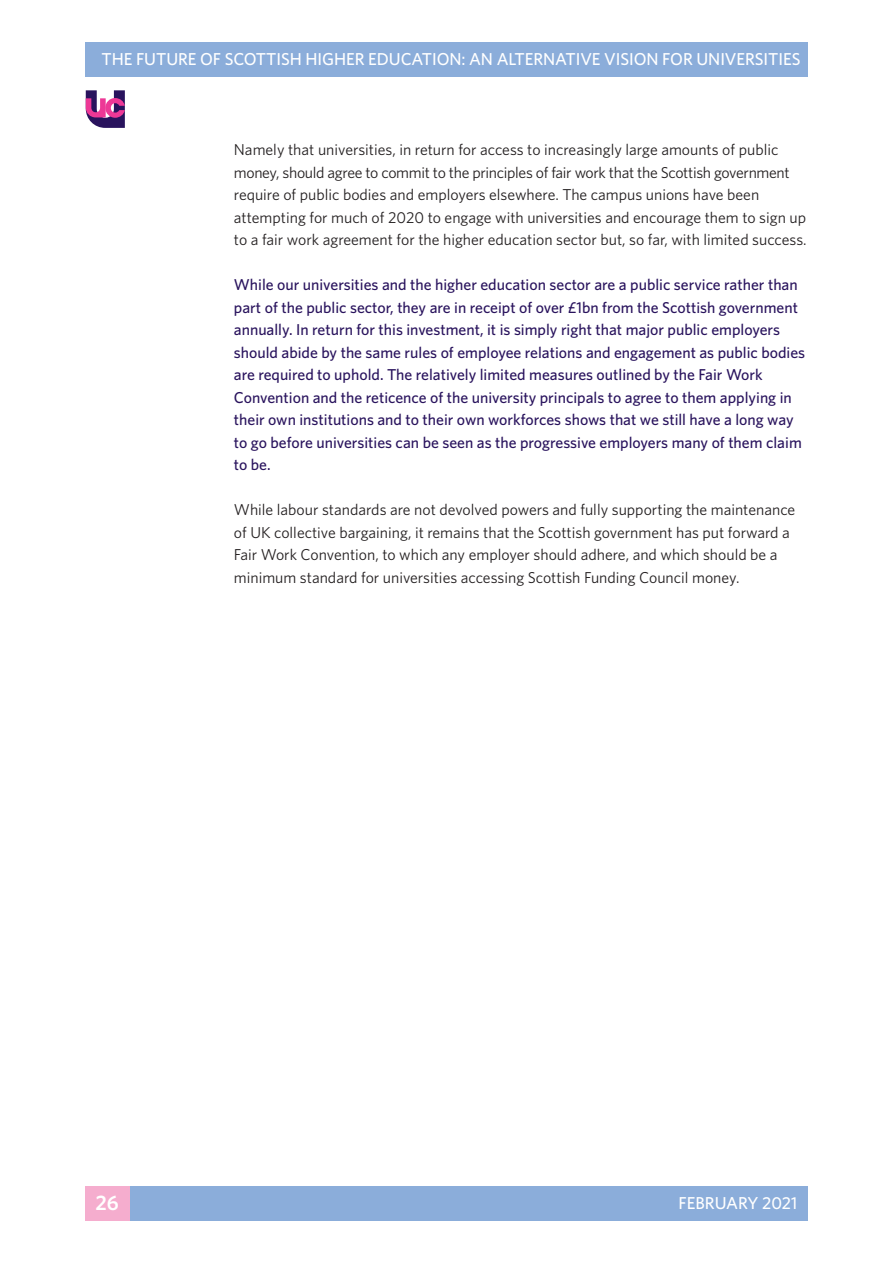
<style>
.page{position:relative;width:893px;height:1263px;background:#fff}
.page>*{position:absolute;margin:0;border:0;box-sizing:border-box;transform-origin:0 0}
.t1{font:600 21px "Whitney";color:#fff}
.t2{font:500 17.25px "Whitney";letter-spacing:-.005em;color:#fff}
.t3{font:15.75px/22.5px "Whitney";color:#231f20}
.t4{font:500 15.75px/22.5px "Whitney";color:#29135d}
</style>
<div class="page">
<div style="left:85px;top:43px;width:723px;height:34px;background:#8badda"></div>
<div style="left:134px;top:1186px;width:674px;height:34px;background:#8badda"></div>
<div style="left:85px;top:1186px;width:44px;height:34px;background:#f5adce"></div>
<svg style="left:86px;top:90px;width:39px;height:38px"></svg>
<p class="t2" style="left:102px;top:49px;width:700px">THE FUTURE OF SCOTTISH HIGHER EDUCATION: AN ALTERNATIVE VISION FOR UNIVERSITIES</p>
<p class="t3" style="left:234px;top:138px;width:574px">Namely that universities, in return for access to increasingly large amounts of public money, should agree to commit to the principles of fair work that the Scottish government require of public bodies and employers elsewhere. The campus unions have been attempting for much of 2020 to engage with universities and encourage them to sign up to a fair work agreement for the higher education sector but, so far, with limited success.</p>
<p class="t4" style="left:234px;top:273px;width:573px">While our universities and the higher education sector are a public service rather than part of the public sector, they are in receipt of over £1bn from the Scottish government annually. In return for this investment, it is simply right that major public employers should abide by the same rules of employee relations and engagement as public bodies are required to uphold. The relatively limited measures outlined by the Fair Work Convention and the reticence of the university principals to agree to them applying in their own institutions and to their own workforces shows that we still have a long way to go before universities can be seen as the progressive employers many of them claim to be.</p>
<p class="t3" style="left:234px;top:498px;width:563px">While labour standards are not devolved powers and fully supporting the maintenance of UK collective bargaining, it remains that the Scottish government has put forward a Fair Work Convention, to which any employer should adhere, and which should be a minimum standard for universities accessing Scottish Funding Council money.</p>
<h1 class="t1" style="left:96px;top:1190px;width:25px">26</h1>
<p class="t2" style="left:679px;top:1193px;width:120px">FEBRUARY 2021</p>
</div>
